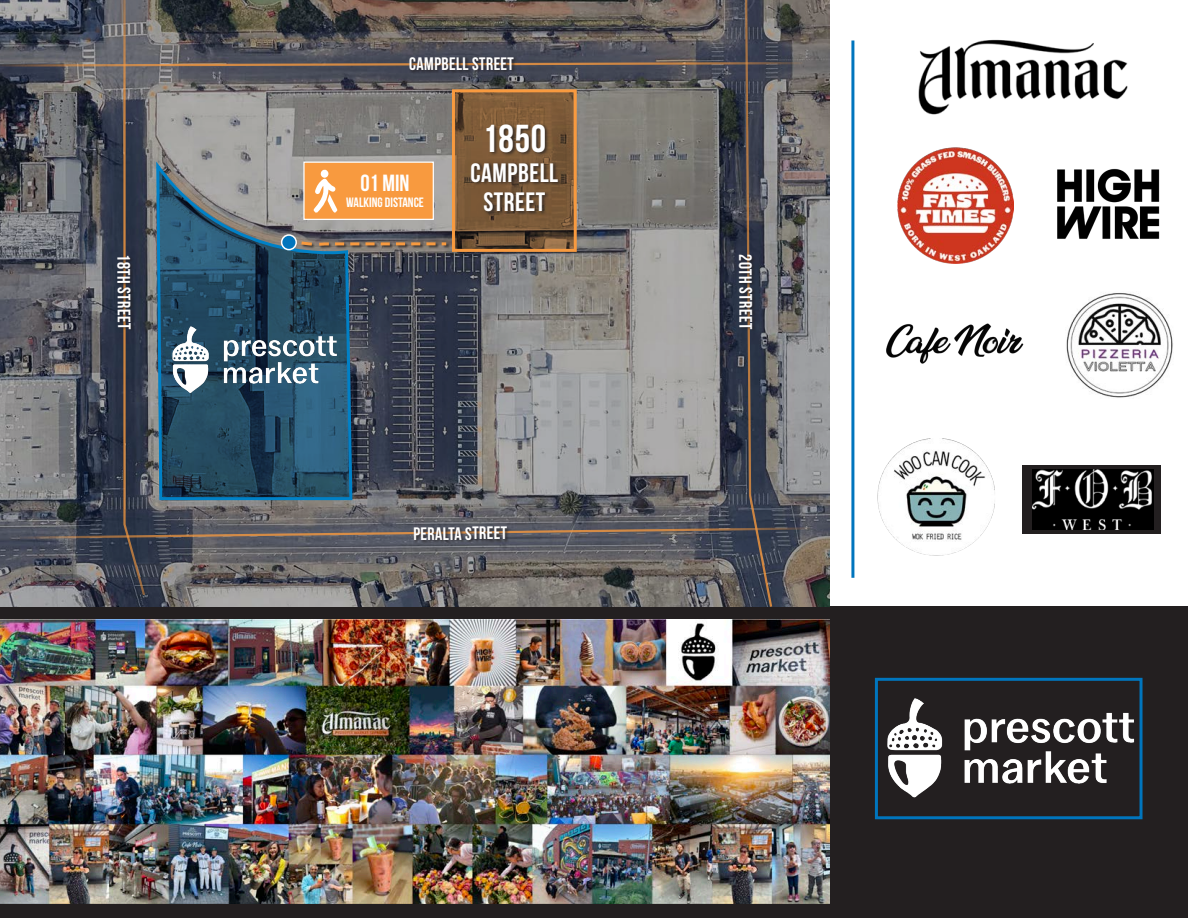
<style>
.page{position:relative;width:1188px;height:918px;background:#fff}
.page>*{position:absolute;margin:0;border:0;box-sizing:border-box;transform-origin:0 0}
.Body{font:700 39px "Bebas Neue";color:#fff}
.Body-2{font:700 26.55px "Bebas Neue";letter-spacing:.02em;color:#fff}
.Body-3{font:700 23.4px "Bebas Neue";color:#fff}
.Body-4{font:700 18px "Bebas Neue";letter-spacing:.01em;color:#fff}
.Body-5{font:700 13.5px "Bebas Neue";color:#fff}
</style>
<div class="page">
<div style="left:829px;top:607px;width:359px;height:311px;background:#231f20"></div>
<img style="left:887px;top:698px;width:248px;height:100px">
<div style="left:875px;top:678px;width:268px;height:141px;border:3px solid #0075bd"></div>
<img style="left:877px;top:439px;width:118px;height:117px">
<div style="left:1022px;top:465px;width:139px;height:68px;background:#231f20"></div>
<img style="left:1032px;top:469px;width:122px;height:60px">
<img style="left:918px;top:39px;width:210px;height:76px">
<img style="left:886px;top:323px;width:138px;height:41px">
<img style="left:1057px;top:168px;width:103px;height:71px">
<img style="left:1066px;top:293px;width:107px;height:105px">
<img style="left:897px;top:147px;width:116px;height:116px">
<div style="left:0;top:606px;width:829px;height:312px;background:#231f20"></div>
<img style="left:0;top:620px;width:829px;height:284px">
<hr style="left:851px;top:40px;width:3px;height:538px;background:#0075bd">
<svg style="left:812px;top:0;width:17px;height:607px;background:#807f7e"></svg>
<svg style="left:0;top:0;width:812px;height:607px;background:#656669"></svg>
<p class="Body-4" style="left:409px;top:54px;width:106px">CAMPBELL STREET</p>
<p class="Body-3" style="left:360px;top:170px;width:51px">01 MIN</p>
<p class="Body-5" style="left:346px;top:195px;width:79px">WALKING DISTANCE</p>
<p class="Body" style="left:482px;top:117px;width:66px">1850</p>
<p class="Body-2" style="left:470px;top:158px;width:89px">CAMPBELL</p>
<p class="Body-2" style="left:484px;top:188px;width:63px">STREET</p>
<p class="Body-4" style="left:134px;top:254px;width:76px;rotate:90deg">18TH STREET</p>
<p class="Body-4" style="left:755px;top:254px;width:76px;rotate:90deg">20TH STREET</p>
<p class="Body-4" style="left:413px;top:524px;width:95px">PERALTA STREET</p>
</div>
